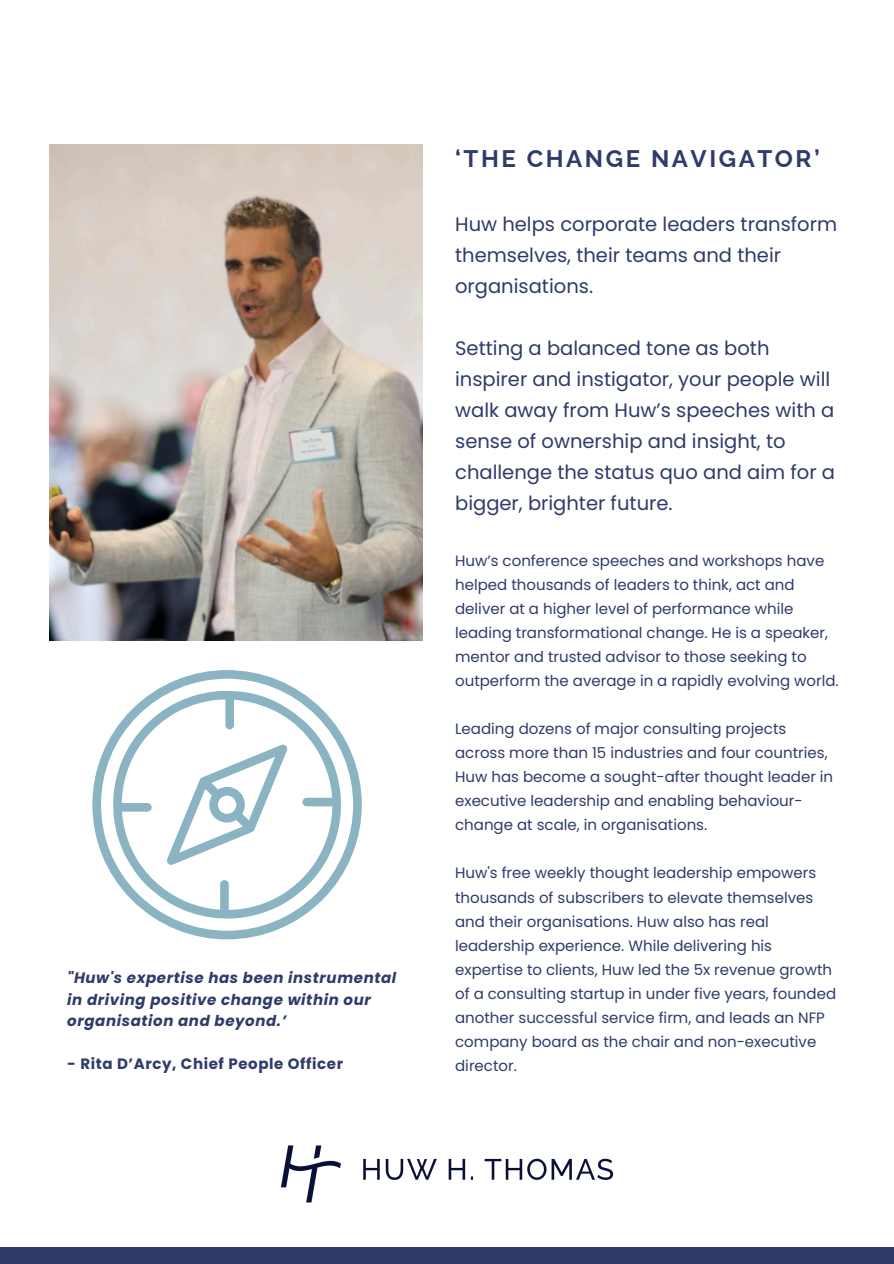
<style>
.page{position:relative;width:894px;height:1264px;background:#fff}
.page>*{position:absolute;margin:0;border:0;box-sizing:border-box;transform-origin:0 0}
.t1{font:700 24px "Raleway";letter-spacing:.105em;color:#2f3b69}
.t2{font:19.5px/31px "Poppins";color:#2f3b69}
.t3{font:15px/24px "Poppins";color:#2f3b69}
.t4{font:italic 700 15px/21.3px "Poppins";letter-spacing:.04em;color:#2f3b69}
.t5{font:700 15px "Poppins";letter-spacing:.04em;color:#2f3b69}
</style>
<div class="page">
<img style="left:50px;top:145px;width:372px;height:495px">
<svg style="left:92px;top:670px;width:269px;height:269px"></svg>
<div style="left:0;top:1246px;width:893px;height:17px;background:#2f3b69"></div>
<img style="left:281px;top:1145px;width:333px;height:58px">
<p class="t4" style="left:67px;top:967px;width:330px">"Huw's expertise has been instrumental in driving positive change within our organisation and beyond.’</p>
<p class="t5" style="left:67px;top:1053px;width:277px">- Rita D’Arcy, Chief People Officer</p>
<p class="t1" style="left:455px;top:144px;width:366px">‘THE CHANGE NAVIGATOR’</p>
<h3 class="t2" style="left:455px;top:209px;width:383px">Huw helps corporate leaders transform themselves, their teams and their organisations.</h3>
<h3 class="t2" style="left:455px;top:333px;width:381px">Setting a balanced tone as both inspirer and instigator, your people will walk away from Huw’s speeches with a sense of ownership and insight, to challenge the status quo and aim for a bigger, brighter future.</h3>
<h1 class="t3" style="left:455px;top:549px;width:385px">Huw’s conference speeches and workshops have helped thousands of leaders to think, act and deliver at a higher level of performance while leading transformational change. He is a speaker, mentor and trusted advisor to those seeking to outperform the average in a rapidly evolving world.</h1>
<h2 class="t3" style="left:455px;top:717px;width:379px">Leading dozens of major consulting projects across more than 15 industries and four countries, Huw has become a sought-after thought leader in executive leadership and enabling behaviour&shy;change at scale, in organisations.</h2>
<h2 class="t3" style="left:455px;top:861px;width:382px">Huw's free weekly thought leadership empowers thousands of subscribers to elevate themselves and their organisations. Huw also has real leadership experience. While delivering his expertise to clients, Huw led the 5x revenue growth of a consulting startup in under five years, founded another successful service firm, and leads an NFP company board as the chair and non-executive director.</h2>
</div>
